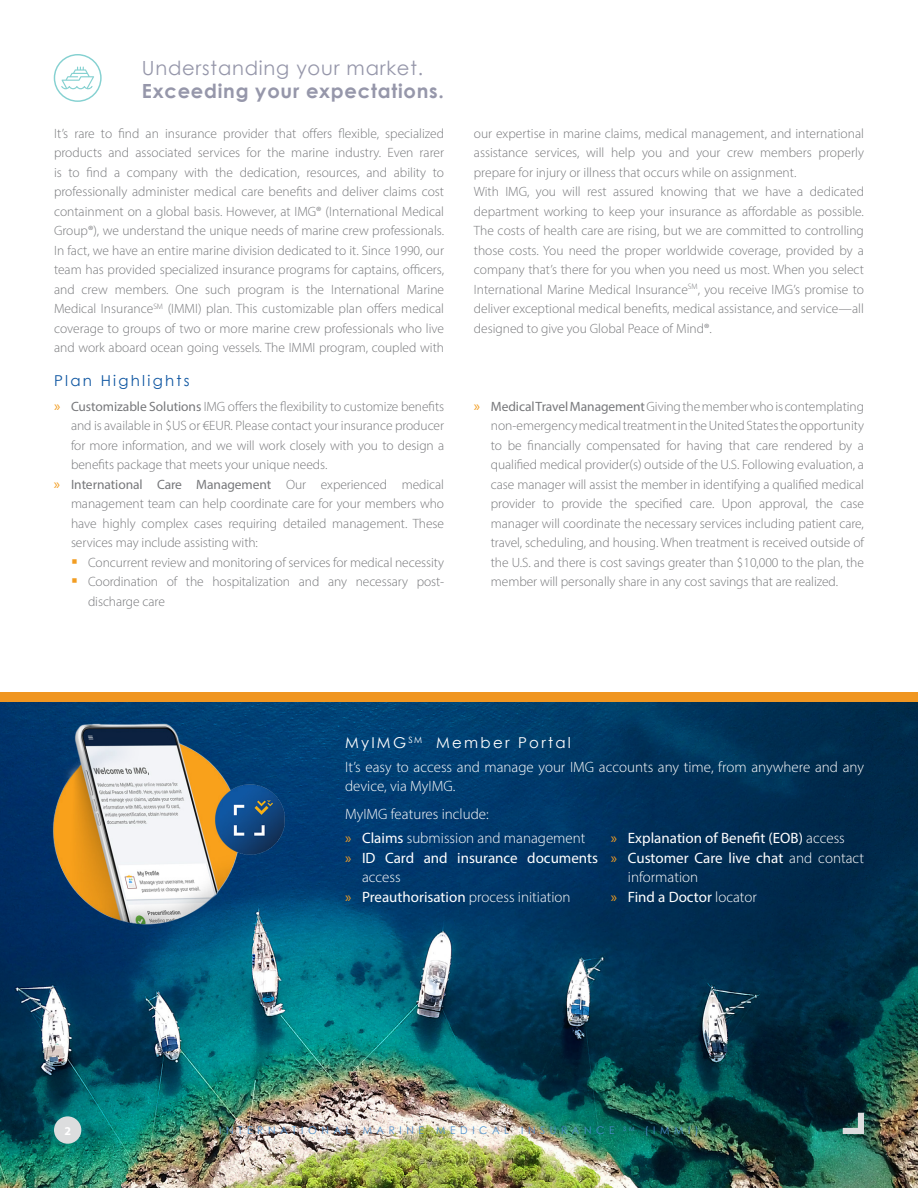
<style>
.page{position:relative;width:918px;height:1188px;background:#fff}
.page>*{position:absolute;margin:0;border:0;box-sizing:border-box;transform-origin:0 0}
.t1{font:700 19.5px "Century Gothic";letter-spacing:.04em;color:#9697aa}
.t2{font:19.5px "Century Gothic";letter-spacing:.04em;color:#9697aa}
.t3{font:300 15px/19.5px "Myriad Pro";color:#fff}
.t4{font:15px "Myriad Pro";color:#fff}
.t5{font:15px "Century Gothic";letter-spacing:.15em;color:#fff}
.t6{font:15px "Century Gothic";letter-spacing:.15em;color:#1057a2}
.t7{font:300 13.5px/19.5px "Myriad Pro";color:#77787b;text-align:justify}
.t8{font:13.5px "Myriad Pro";letter-spacing:-.005em;color:#77787b}
.t9{font:700 12px "Myriad Pro";color:#fff}
.t10{font:10.5px "Century Gothic";letter-spacing:.45em;color:#4a8ecc}
.t11{font:6.15px "Century Gothic";color:#4a8ecc}
.s1{font-weight:400;font-size:15px;color:#f29d22}
.s2{font-weight:400}
.s3{font-size:15px;color:#f29d22}
.s4{font-weight:300}
.s5{font-weight:400;color:#f29d22}
.s6{color:#f29d22}
</style>
<div class="page">
<hr style="left:917px;top:0;width:1px;height:184px;background:#f1f1f2">
<svg style="left:61px;top:67px;width:33px;height:22px"></svg>
<div style="left:54px;top:54px;width:48px;height:48px;border:1px solid #85d1d1;border-radius:50%"></div>
<img style="left:0;top:702px;width:918px;height:486px">
<svg style="left:843px;top:1113px;width:21px;height:21px"></svg>
<div style="left:54px;top:1116px;width:27px;height:28px;background:#dcddde;border-radius:50%"></div>
<div style="left:0;top:692px;width:918px;height:10px;background:#f09621"></div>
<img style="left:21px;top:705px;width:277px;height:231px">
<h1 class="t2" style="left:142px;top:54px;width:283px">Understanding your market.</h1>
<h1 class="t1" style="left:142px;top:76px;width:304px">Exceeding your expectations.</h1>
<p class="t7" style="left:54px;top:123px;width:392px">It’s rare to find an insurance provider that offers flexible, specialized products and associated services for the marine industry. Even rarer is to find a company with the dedication, resources, and ability to professionally administer medical care benefits and deliver claims cost containment on a global basis. However, at IMG® (International Medical Group®), we understand the unique needs of marine crew professionals.<br>In fact, we have an entire marine division dedicated to it. Since 1990, our team has provided specialized insurance programs for captains, officers, and crew members. One such program is the International Marine Medical Insurance<sup>SM</sup> (IMMI) plan. This customizable plan offers medical coverage to groups of two or more marine crew professionals who live and work aboard ocean going vessels. The IMMI program, coupled with</p>
<p class="t7" style="left:474px;top:123px;width:392px;text-align:left">our expertise in marine claims, medical management, and international assistance services, will help you and your crew members properly prepare for injury or illness that occurs while on assignment.<br>With IMG, you will rest assured knowing that we have a dedicated department working to keep your insurance as affordable as possible.<br>The costs of health care are rising, but we are committed to controlling those costs. You need the proper worldwide coverage, provided by a company that’s there for you when you need us most. When you select International Marine Medical Insurance<sup>SM</sup>, you receive IMG’s promise to deliver exceptional medical benefits, medical assistance, and service—all designed to give you Global Peace of Mind®.</p>
<p class="t6" style="left:54px;top:370px;width:137px">Plan Highlights</p>
<p class="t7" style="left:54px;top:396px;width:392px"><span class="s1">»</span> <span class="s2">Customizable Solutions</span> IMG offers the flexibility to customize benefits</p>
<p class="t7" style="left:71px;top:416px;width:375px">and is available in $US or €EUR. Please contact your insurance producer</p>
<p class="t7" style="left:71px;top:435px;width:375px">for more information, and we will work closely with you to design a</p>
<p class="t7" style="left:71px;top:455px;width:258px">benefits package that meets your unique needs.</p>
<p class="t8" style="left:54px;top:476px;width:392px"><span class="s3">»</span> International Care Management <span class="s4">Our experienced medical</span></p>
<p class="t7" style="left:71px;top:494px;width:375px">management team can help coordinate care for your members who</p>
<p class="t7" style="left:71px;top:513px;width:375px">have highly complex cases requiring detailed management. These</p>
<p class="t7" style="left:71px;top:533px;width:188px">services may include assisting with:</p>
<p class="t7" style="left:88px;top:552px;width:358px">Concurrent review and monitoring of services for medical necessity</p>
<p class="t7" style="left:88px;top:572px;width:358px">Coordination of the hospitalization and any necessary post-</p>
<p class="t7" style="left:88px;top:591px;width:78px">discharge care</p>
<p class="t7" style="left:491px;top:396px;width:375px;text-indent:-17px"><span class="s1">»</span> <span class="s2">Medical Travel Management</span> Giving the member who is contemplating non-emergency medical treatment in the United States the opportunity to be financially compensated for having that care rendered by a qualified medical provider(s) outside of the U.S. Following evaluation, a case manager will assist the member in identifying a qualified medical provider to provide the specified care. Upon approval, the case manager will coordinate the necessary services including patient care, travel, scheduling, and housing. When treatment is received outside of the U.S. and there is cost savings greater than $10,000 to the plan, the member will personally share in any cost savings that are realized.</p>
<p class="t5" style="left:345px;top:732px;width:227px">MyIMG<sup>SM</sup> Member Portal</p>
<p class="t3" style="left:345px;top:757px;width:521px">It’s easy to access and manage your IMG accounts any time, from anywhere and any device, via MyIMG.</p>
<p class="t3" style="left:345px;top:802px;width:242px;line-height:23.7px">MyIMG features include:<br><span class="s5">»</span> <span class="s2">Claims</span> submission and management</p>
<p class="t4" style="left:345px;top:848px;width:255px"><span class="s6">»</span> ID Card and insurance documents</p>
<p class="t3" style="left:362px;top:867px;width:40px">access</p>
<p class="t3" style="left:345px;top:887px;width:227px"><span class="s5">»</span> <span class="s2">Preauthorisation</span> process initiation</p>
<p class="t4" style="left:611px;top:829px;width:235px"><span class="s6">»</span> Explanation of Benefit (EOB) <span class="s4">access</span></p>
<p class="t4" style="left:611px;top:848px;width:255px"><span class="s6">»</span> Customer Care live chat <span class="s4">and contact</span></p>
<p class="t3" style="left:628px;top:867px;width:72px">information</p>
<p class="t4" style="left:611px;top:887px;width:147px"><span class="s6">»</span> Find a Doctor <span class="s4">locator</span></p>
<p class="t10" style="left:219px;top:1123px;width:397px">INTERNATIONAL MARINE MEDICAL INSURANCE</p>
<p class="t11" style="left:624px;top:1124px;width:13px">S M</p>
<p class="t9" style="left:64px;top:1123px;width:8px">2</p>
<p class="t10" style="left:645px;top:1123px;width:55px">(IMMI)</p>
</div>
